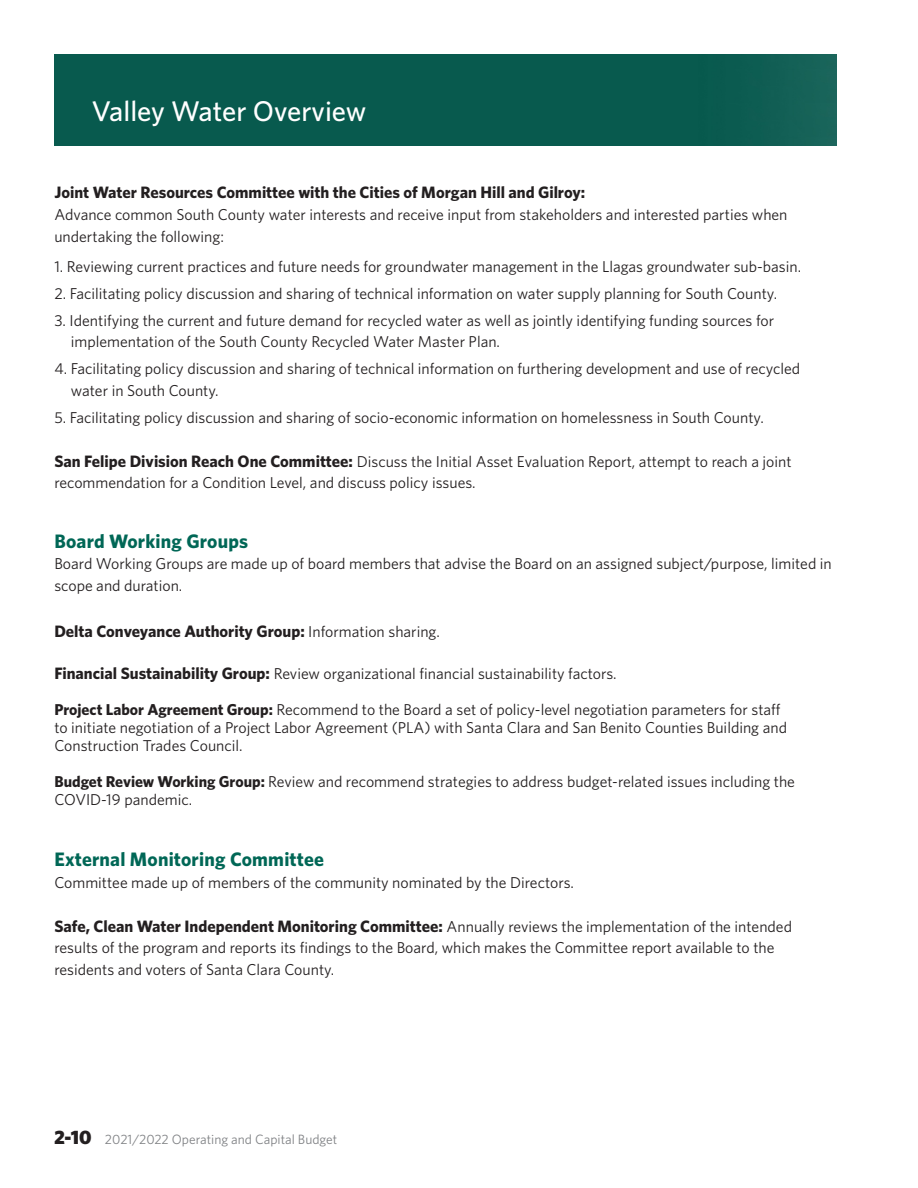
<style>
.page{position:relative;width:918px;height:1188px;background:#fff}
.page>*{position:absolute;margin:0;border:0;box-sizing:border-box;transform-origin:0 0}
.t1{font:500 28.5px "Whitney";color:#fff}
.t2{font:700 19.5px "Whitney";letter-spacing:.01em;color:#006756}
.t3{font:700 16.5px "Whitney";color:#231f20}
.t4{font:15.75px/21.8px "Whitney";color:#231f20}
.t5{font:13.5px "Whitney";color:#808285}
.s1{font-weight:700;font-size:16.5px}
.s2{font-weight:400;font-size:15.75px}
.s3{font-weight:700}
.s4{font-weight:900;font-size:19.5px;color:#231f20}
</style>
<div class="page">
<img style="left:54px;top:55px;width:783px;height:91px">
<h1 class="t1" style="left:92px;top:93px;width:276px">Valley Water Overview</h1>
<p class="t3" style="left:54px;top:181px;width:532px">Joint Water Resources Committee with the Cities of Morgan Hill and Gilroy:</p>
<p class="t4" style="left:54px;top:203px;width:735px">Advance common South County water interests and receive input from stakeholders and interested parties when undertaking the following:</p>
<p class="t4" style="left:54px;top:255px;width:748px">1. Reviewing current practices and future needs for groundwater management in the Llagas groundwater sub-basin.</p>
<p class="t4" style="left:54px;top:282px;width:724px">2. Facilitating policy discussion and sharing of technical information on water supply planning for South County.</p>
<p class="t4" style="left:71px;top:309px;width:705px;text-indent:-16px">3. Identifying the current and future demand for recycled water as well as jointly identifying funding sources for implementation of the South County Recycled Water Master Plan.</p>
<p class="t4" style="left:71px;top:358px;width:731px;text-indent:-16px">4. Facilitating policy discussion and sharing of technical information on furthering development and use of recycled water in South County.</p>
<p class="t4" style="left:54px;top:406px;width:711px">5. Facilitating policy discussion and sharing of socio-economic information on homelessness in South County.</p>
<p class="t4" style="left:54px;top:450px;width:739px"><span class="s1">San Felipe Division Reach One Committee:</span> Discuss the Initial Asset Evaluation Report, attempt to reach a joint recommendation for a Condition Level, and discuss policy issues.</p>
<p class="t2" style="left:54px;top:528px;width:195px">Board Working Groups</p>
<p class="t4" style="left:54px;top:553px;width:779px">Board Working Groups are made up of board members that advise the Board on an assigned subject/purpose, limited in scope and duration.</p>
<p class="t3" style="left:54px;top:620px;width:387px">Delta Conveyance Authority Group: <span class="s2">Information sharing.</span></p>
<p class="t4" style="left:54px;top:662px;width:564px"><span class="s1">Financial Sustainability Group:</span> Review organizational financial sustainability factors.</p>
<p class="t4" style="left:54px;top:700px;width:734px;line-height:18px"><span class="s3">Project Labor Agreement Group:</span> Recommend to the Board a set of policy-level negotiation parameters for staff to initiate negotiation of a Project Labor Agreement (PLA) with Santa Clara and San Benito Counties Building and<br>Construction Trades Council.</p>
<p class="t4" style="left:54px;top:772px;width:742px;line-height:18px"><span class="s3">Budget Review Working Group:</span> Review and recommend strategies to address budget-related issues including the<br>COVID-19 pandemic.</p>
<p class="t2" style="left:54px;top:847px;width:271px">External Monitoring Committee</p>
<p class="t4" style="left:54px;top:871px;width:521px">Committee made up of members of the community nominated by the Directors.</p>
<p class="t3" style="left:54px;top:915px;width:739px">Safe, Clean Water Independent Monitoring Committee: <span class="s2">Annually reviews the implementation of the intended</span></p>
<p class="t4" style="left:54px;top:937px;width:722px">results of the program and reports its findings to the Board, which makes the Committee report available to the residents and voters of Santa Clara County.</p>
<p class="t5" style="left:54px;top:1130px;width:285px"><span class="s4">2-10</span> 2021/2022 Operating and Capital Budget</p>
</div>
